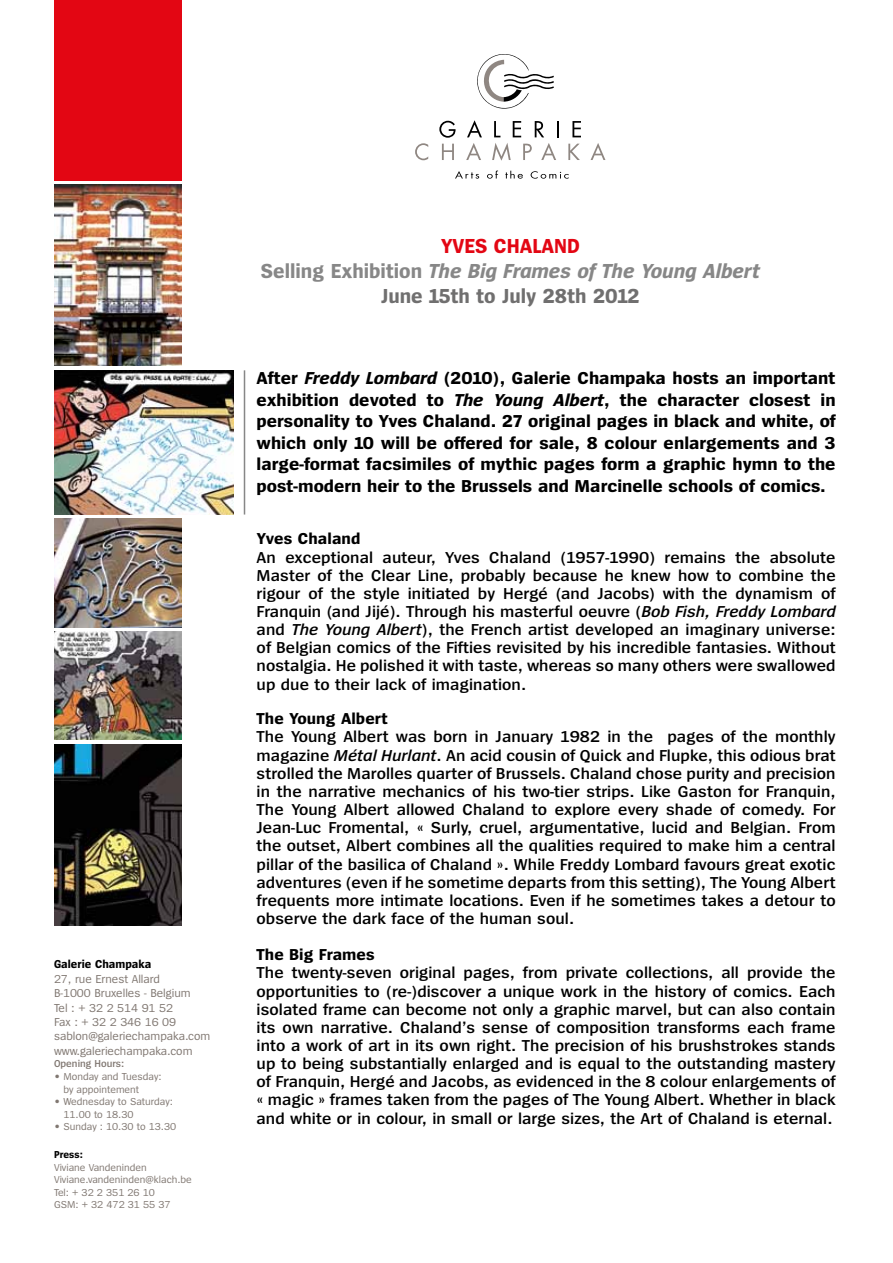
<style>
.page{position:relative;width:893px;height:1263px;background:#fff}
.page>*{position:absolute;margin:0;border:0;box-sizing:border-box;transform-origin:0 0}
.t1{font:italic 700 21.15px/25.3px "Spiegel";color:#878787;text-align:center}
.t2{font:700 18px/21.6px "Spiegel";color:#000;text-align:justify;scale:1.05 1}
.t3{font:600 16.5px/18.1px "Spiegel";letter-spacing:.005em;color:#000;text-align:justify;scale:1.05 1}
.t4{font:700 16.5px "Spiegel";letter-spacing:.005em;color:#000;scale:1.05 1}
.t5{font:12px/14.4px "Spiegel";color:#807771}
.t6{font:700 12px "Spiegel";color:#000}
.t7{font:10.5px/12.6px "Spiegel";color:#807771}
.t8{font:600 10.5px "Spiegel";color:#807771}
.t9{font:700 10.5px "Spiegel";color:#000}
.s1{font-style:normal;color:#e30613}
.s2{font-style:normal}
.s3{font-style:normal;color:#706f6f}
.s4{font-style:italic}
</style>
<div class="page">
<hr style="left:244px;top:370px;width:1px;height:144px;background:#878787">
<img style="left:54px;top:185px;width:128px;height:181px">
<div style="left:54px;top:0;width:128px;height:181px;background:#e30613"></div>
<img style="left:54px;top:519px;width:128px;height:108px">
<img style="left:54px;top:370px;width:180px;height:145px">
<img style="left:54px;top:631px;width:128px;height:109px">
<img style="left:54px;top:744px;width:128px;height:181px">
<svg style="left:439px;top:121px;width:17px;height:17px"></svg>
<svg style="left:467px;top:120px;width:15px;height:17px"></svg>
<svg style="left:494px;top:121px;width:6px;height:16px"></svg>
<svg style="left:513px;top:121px;width:8px;height:16px"></svg>
<svg style="left:535px;top:121px;width:9px;height:16px"></svg>
<svg style="left:557px;top:121px;width:2px;height:16px"></svg>
<svg style="left:572px;top:121px;width:9px;height:16px"></svg>
<svg style="left:442px;top:144px;width:12px;height:16px"></svg>
<svg style="left:466px;top:143px;width:15px;height:17px"></svg>
<svg style="left:492px;top:143px;width:19px;height:18px"></svg>
<svg style="left:523px;top:144px;width:9px;height:16px"></svg>
<svg style="left:541px;top:143px;width:15px;height:17px"></svg>
<svg style="left:568px;top:144px;width:12px;height:16px"></svg>
<svg style="left:591px;top:143px;width:14px;height:17px"></svg>
<svg style="left:415px;top:143px;width:13px;height:17px"></svg>
<svg style="left:477px;top:54px;width:77px;height:55px"></svg>
<svg style="left:455px;top:171px;width:24px;height:8px"></svg>
<svg style="left:487px;top:171px;width:11px;height:8px"></svg>
<svg style="left:505px;top:171px;width:18px;height:8px"></svg>
<svg style="left:531px;top:171px;width:38px;height:8px"></svg>
<p class="t6" style="left:54px;top:958px;width:99px">Galerie Champaka</p>
<p class="t5" style="left:54px;top:972px;width:158px">27, rue Ernest Allard<br>B-1000 Bruxelles - Belgium<br>Tel : + 32 2 514 91 52<br>Fax : + 32 2 346 16 09 sablon@galeriechampaka.com www.galeriechampaka.com</p>
<p class="t8" style="left:54px;top:1059px;width:72px">Opening Hours:</p>
<p class="t7" style="left:63px;top:1070px;width:100px;text-indent:-9px">• Monday and Tuesday: by appointement</p>
<p class="t7" style="left:63px;top:1096px;width:111px;text-indent:-9px">• Wednesday to Saturday:<br>11.00 to 18.30</p>
<p class="t7" style="left:54px;top:1121px;width:124px">• Sunday : 10.30 to 13.30</p>
<p class="t9" style="left:54px;top:1149px;width:30px">Press:</p>
<p class="t7" style="left:54px;top:1161px;width:139px">Viviane Vandeninden<br>Viviane.vandeninden@klach.be<br>Tel: + 32 2 351 26 10<br>GSM: + 32 472 31 55 37</p>
<p class="t1" style="left:261px;top:234px;width:501px"><span class="s1">YVES CHALAND<br></span><span class="s2">Selling Exhibition</span> The Big Frames of The Young Albert<br><span class="s3">June 15th to July 28th 2012</span></p>
<p class="t2" style="left:257px;top:368px;width:553px">After <span class="s4">Freddy Lombard</span> (2010), Galerie Champaka hosts an important exhibition devoted to <span class="s4">The Young Albert</span>, the character closest in personality to Yves Chaland. 27 original pages in black and white, of which only 10 will be offered for sale, 8 colour enlargements and 3 large-format facsimiles of mythic pages form a graphic hymn to the post-modern heir to the Brussels and Marcinelle schools of comics.</p>
<p class="t4" style="left:257px;top:531px;width:100px">Yves Chaland</p>
<p class="t3" style="left:257px;top:548px;width:553px">An exceptional auteur, Yves Chaland (1957-1990) remains the absolute Master of the Clear Line, probably because he knew how to combine the rigour of the style initiated by Hergé (and Jacobs) with the dynamism of Franquin (and Jijé). Through his masterful oeuvre (<span class="s4">Bob Fish, Freddy Lombard </span>and <span class="s4">The Young Albert</span>), the French artist developed an imaginary universe: of Belgian comics of the Fifties revisited by his incredible fantasies. Without nostalgia. He polished it with taste, whereas so many others were swallowed up due to their lack of imagination.</p>
<p class="t4" style="left:257px;top:710px;width:127px">The Young Albert</p>
<p class="t3" style="left:257px;top:728px;width:553px">The Young Albert was born in January 1982 in the pages of the monthly magazine <span class="s4">Métal Hurlant</span>. An acid cousin of Quick and Flupke, this odious brat strolled the Marolles quarter of Brussels. Chaland chose purity and precision in the narrative mechanics of his two-tier strips. Like Gaston for Franquin, The Young Albert allowed Chaland to explore every shade of comedy. For Jean-Luc Fromental, « Surly, cruel, argumentative, lucid and Belgian. From the outset, Albert combines all the qualities required to make him a central pillar of the basilica of Chaland ». While Freddy Lombard favours great exotic adventures (even if he sometime departs from this setting), The Young Albert frequents more intimate locations. Even if he sometimes takes a detour to observe the dark face of the human soul.</p>
<p class="t4" style="left:257px;top:946px;width:114px">The Big Frames</p>
<p class="t3" style="left:257px;top:964px;width:553px">The twenty-seven original pages, from private collections, all provide the opportunities to (re-)discover a unique work in the history of comics. Each isolated frame can become not only a graphic marvel, but can also contain its own narrative. Chaland’s sense of composition transforms each frame into a work of art in its own right. The precision of his brushstrokes stands up to being substantially enlarged and is equal to the outstanding mastery of Franquin, Hergé and Jacobs, as evidenced in the 8 colour enlargements of « magic » frames taken from the pages of The Young Albert. Whether in black and white or in colour, in small or large sizes, the Art of Chaland is eternal.</p>
</div>
